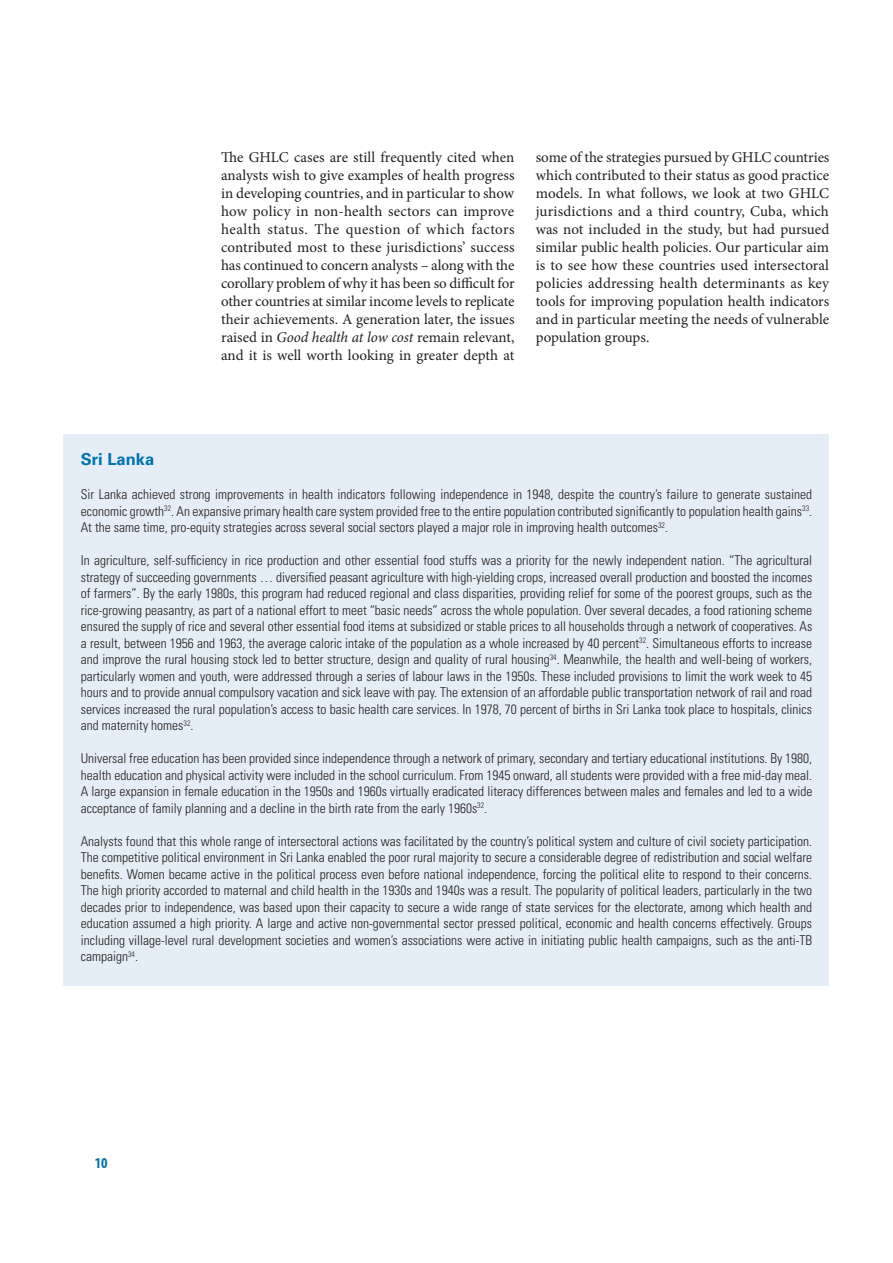
<style>
.page{position:relative;width:893px;height:1263px;background:#fff}
.page>*{position:absolute;margin:0;border:0;box-sizing:border-box;transform-origin:0 0}
.t1{font:700 16.5px "Univers";color:#0073ae}
.t2{font:15px/18px "Minion Pro";color:#231f20;text-align:justify}
.t3{font:700 condensed 15px "Myriad Pro";color:#0073ae}
.t4{font:300 condensed 13.5px/16.5px "Univers";color:#231f20;text-align:justify}
.s1{font-style:italic}
</style>
<div class="page">
<div style="left:64px;top:434px;width:765px;height:551px;background:#e5eef6"></div>
<p class="t2" style="left:221px;top:148px;width:295px">The GHLC cases are still frequently cited when analysts wish to give examples of health progress in developing countries, and in particular to show how policy in non-health sectors can improve health status. The question of which factors contributed most to these jurisdictions’ success has continued to concern analysts – along with the corollary problem of why it has been so difficult for other countries at similar income levels to replicate their achievements. A generation later, the issues raised in <span class="s1">Good health at low cost</span> remain relevant, and it is well worth looking in greater depth at</p>
<p class="t2" style="left:536px;top:148px;width:295px">some of the strategies pursued by GHLC countries which contributed to their status as good practice models. In what follows, we look at two GHLC jurisdictions and a third country, Cuba, which was not included in the study, but had pursued similar public health policies. Our particular aim is to see how these countries used intersectoral policies addressing health determinants as key tools for improving population health indicators and in particular meeting the needs of vulnerable population groups.</p>
<p class="t1" style="left:81px;top:448px;width:75px">Sri Lanka</p>
<p class="t4" style="left:81px;top:486px;width:733px">Sir Lanka achieved strong improvements in health indicators following independence in 1948, despite the country’s failure to generate sustained economic growth<sup>32</sup>. An expansive primary health care system provided free to the entire population contributed significantly to population health gains<sup>33</sup>.<br>At the same time, pro-equity strategies across several social sectors played a major role in improving health outcomes<sup>32</sup>.</p>
<p class="t4" style="left:81px;top:552px;width:733px">In agriculture, self-sufficiency in rice production and other essential food stuffs was a priority for the newly independent nation. “The agricultural strategy of succeeding governments … diversified peasant agriculture with high-yielding crops, increased overall production and boosted the incomes of farmers”. By the early 1980s, this program had reduced regional and class disparities, providing relief for some of the poorest groups, such as the rice-growing peasantry, as part of a national effort to meet “basic needs” across the whole population. Over several decades, a food rationing scheme ensured the supply of rice and several other essential food items at subsidized or stable prices to all households through a network of cooperatives. As a result, between 1956 and 1963, the average caloric intake of the population as a whole increased by 40 percent<sup>32</sup>. Simultaneous efforts to increase and improve the rural housing stock led to better structure, design and quality of rural housing<sup>34</sup>. Meanwhile, the health and well-being of workers, particularly women and youth, were addressed through a series of labour laws in the 1950s. These included provisions to limit the work week to 45 hours and to provide annual compulsory vacation and sick leave with pay. The extension of an affordable public transportation network of rail and road services increased the rural population’s access to basic health care services. In 1978, 70 percent of births in Sri Lanka took place to hospitals, clinics and maternity homes<sup>32</sup>.</p>
<p class="t4" style="left:81px;top:750px;width:733px">Universal free education has been provided since independence through a network of primary, secondary and tertiary educational institutions. By 1980, health education and physical activity were included in the school curriculum. From 1945 onward, all students were provided with a free mid-day meal.<br>A large expansion in female education in the 1950s and 1960s virtually eradicated literacy differences between males and females and led to a wide acceptance of family planning and a decline in the birth rate from the early 1960s<sup>32</sup>.</p>
<p class="t4" style="left:81px;top:832px;width:733px">Analysts found that this whole range of intersectoral actions was facilitated by the country’s political system and culture of civil society participation.<br>The competitive political environment in Sri Lanka enabled the poor rural majority to secure a considerable degree of redistribution and social welfare benefits. Women became active in the political process even before national independence, forcing the political elite to respond to their concerns.<br>The high priority accorded to maternal and child health in the 1930s and 1940s was a result. The popularity of political leaders, particularly in the two decades prior to independence, was based upon their capacity to secure a wide range of state services for the electorate, among which health and education assumed a high priority. A large and active non-governmental sector pressed political, economic and health concerns effectively. Groups including village-level rural development societies and women’s associations were active in initiating public health campaigns, such as the anti-TB campaign<sup>34</sup>.</p>
<p class="t3" style="left:95px;top:1153px;width:14px">10</p>
</div>
